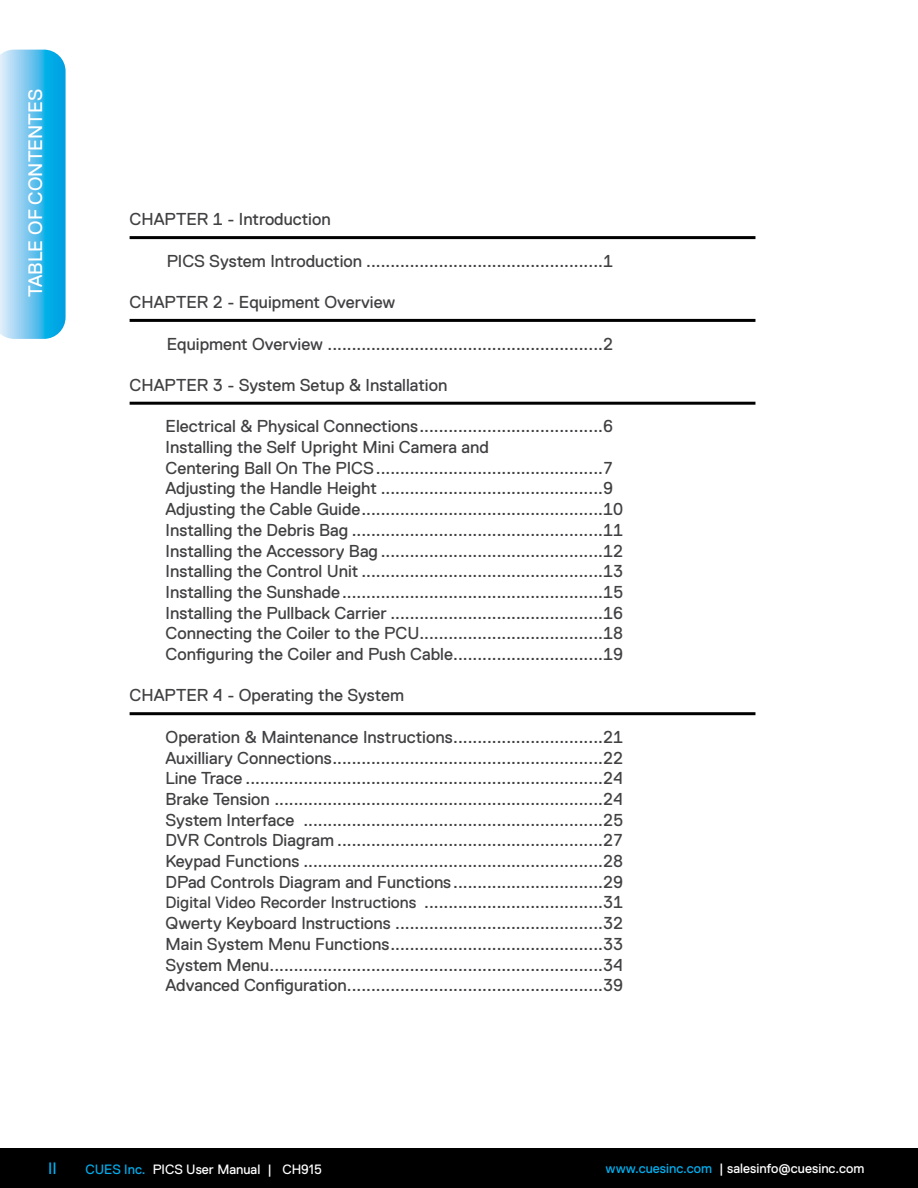
<style>
.page{position:relative;width:918px;height:1188px;background:#fff}
.page>*{position:absolute;margin:0;border:0;box-sizing:border-box;transform-origin:0 0}
.t1{font:19.5px "Replica Std";color:#fff}
.t2{font:17.25px/20.7px "Replica Std";color:#414042}
.t3{font:16.5px "Replica Std";color:#00aeef}
.t4{font:13.5px "Replica Std";color:#fff}
.s1{font-size:16.5px}
.s2{color:#00aeef}
.s3{color:#000}
</style>
<div class="page">
<svg style="left:0;top:50px;width:66px;height:289px;background:#63c4ed"></svg>
<div style="left:0;top:1148px;width:918px;height:40px;background:#000"></div>
<hr style="left:130px;top:236px;width:625px;height:3px;background:#000">
<hr style="left:130px;top:319px;width:625px;height:3px;background:#000">
<hr style="left:130px;top:402px;width:625px;height:3px;background:#000">
<hr style="left:130px;top:712px;width:625px;height:3px;background:#000">
<p class="t1" style="left:25px;top:297px;width:210px;rotate:-90deg">TABLE OF CONTENTES</p>
<p class="t2" style="left:130px;top:209px;width:203px">CHAPTER 1 - Introduction</p>
<p class="t2" style="left:167px;top:250px;width:448px">PICS System Introduction .................................................1</p>
<p class="t2" style="left:130px;top:292px;width:267px">CHAPTER 2 - Equipment Overview</p>
<p class="t2" style="left:167px;top:333px;width:448px">Equipment Overview .........................................................2</p>
<p class="t2" style="left:130px;top:375px;width:319px">CHAPTER 3 - System Setup &amp; Installation</p>
<p class="t2" style="left:166px;top:416px;width:459px">Electrical &amp; Physical Connections......................................6<br>Installing the Self Upright Mini Camera and<br>Centering Ball On The PICS...............................................7<br>Adjusting the Handle Height ..............................................9<br>Adjusting the Cable Guide..................................................10<br>Installing the Debris Bag ....................................................11<br>Installing the Accessory Bag ..............................................12<br>Installing the Control Unit ..................................................13<br>Installing the Sunshade......................................................15<br>Installing the Pullback Carrier ............................................16<br>Connecting the Coiler to the PCU......................................18<br>Configuring the Coiler and Push Cable...............................19</p>
<p class="t2" style="left:130px;top:685px;width:276px">CHAPTER 4 - Operating the System</p>
<p class="t2" style="left:166px;top:727px;width:459px;text-align:justify">Operation &amp; Maintenance Instructions...............................21<br>Auxilliary Connections........................................................22<br>Line Trace ..........................................................................24<br>Brake Tension ....................................................................24<br>System Interface ..............................................................25<br>DVR Controls Diagram .......................................................27<br>Keypad Functions ..............................................................28<br>DPad Controls Diagram and Functions...............................29<br><span class="s1">Digital Video Recorder Instructions</span> .....................................31<br>Qwerty Keyboard Instructions ...........................................32<br>Main System Menu Functions............................................33<br>System Menu.....................................................................34<br>Advanced Configuration.....................................................39</p>
<p class="t3" style="left:48px;top:1159px;width:10px">II</p>
<p class="t4" style="left:85px;top:1162px;width:238px"><span class="s2">CUES Inc.</span><span class="s3">,</span> PICS User Manual | CH915</p>
<p class="t4" style="left:606px;top:1161px;width:260px"><span class="s2">www.cuesinc.com</span><span class="s3">,</span> | salesinfo@cuesinc.com</p>
</div>
